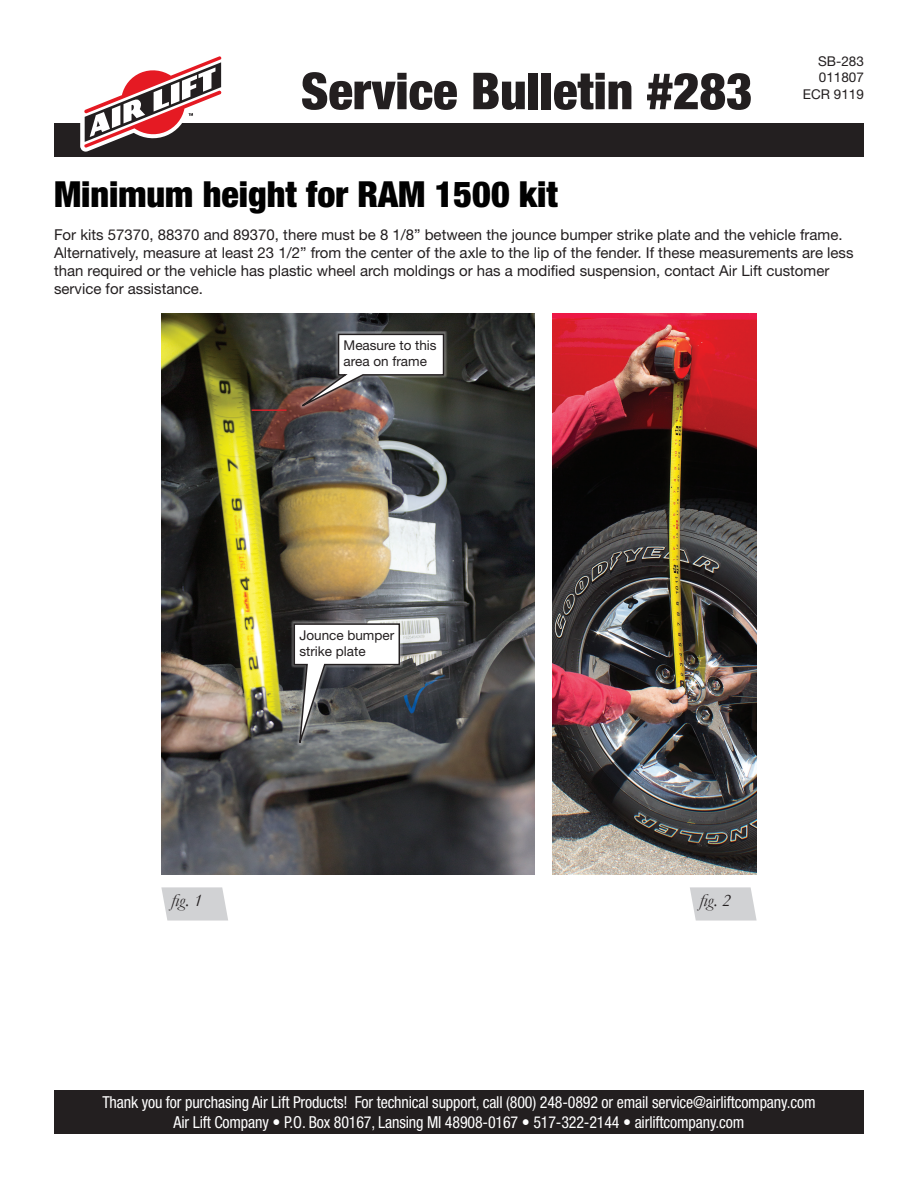
<style>
.page{position:relative;width:918px;height:1188px;background:#fff}
.page>*{position:absolute;margin:0;border:0;box-sizing:border-box;transform-origin:0 0}
.t1{font:900 condensed 51px "Helvetica Neue";color:#231f20}
.t2{font:900 condensed 36px "Helvetica Neue";color:#010101}
.t3{font:italic 18px "Garamond";color:#231f20}
.t4{font:condensed 16.5px/19.8px "Helvetica Neue";letter-spacing:-.01em;color:#fff;text-align:center}
.t5{font:15px/18px "Helvetica Neue";color:#231f20}
.t6{font:13.5px/16.5px "Helvetica Neue";color:#231f20}
</style>
<div class="page">
<div style="left:54px;top:123px;width:810px;height:34px;background:#231f20"></div>
<div style="left:54px;top:1090px;width:810px;height:44px;background:#231f20"></div>
<svg style="left:80px;top:56px;width:142px;height:96px"></svg>
<img style="left:161px;top:313px;width:374px;height:562px">
<hr style="left:252px;top:409px;width:35px;height:2px;background:#d1232a">
<div style="left:291px;top:621px;width:112px;height:125px;background:#fff;opacity:.75"></div>
<svg style="left:293px;top:623px;width:108px;height:133px"></svg>
<div style="left:299px;top:331px;width:148px;height:78px;background:#fff;opacity:.75"></div>
<svg style="left:286px;top:333px;width:159px;height:83px"></svg>
<img style="left:552px;top:313px;width:205px;height:562px">
<svg style="left:161px;top:887px;width:67px;height:34px;background:#d6d7d8"></svg>
<svg style="left:690px;top:887px;width:67px;height:34px;background:#d6d7d8"></svg>
<h1 class="t1" style="left:301px;top:60px;width:453px">Service Bulletin #283</h1>
<h2 class="t2" style="left:54px;top:172px;width:505px">Minimum height for RAM 1500 kit</h2>
<p class="t6" style="left:818px;top:52px;width:47px">SB-283<br>011807</p>
<p class="t6" style="left:803px;top:85px;width:63px">ECR 9119</p>
<p class="t5" style="left:54px;top:225px;width:801px">For kits 57370, 88370 and 89370, there must be 8 1/8” between the jounce bumper strike plate and the vehicle frame.<br>Alternatively, measure at least 23 1/2” from the center of the axle to the lip of the fender. If these measurements are less than required or the vehicle has plastic wheel arch moldings or has a modified suspension, contact Air Lift customer service for assistance.</p>
<p class="t6" style="left:344px;top:337px;width:95px">Measure to this area on frame</p>
<p class="t6" style="left:299px;top:626px;width:96px">Jounce bumper strike plate</p>
<p class="t3" style="left:171px;top:888px;width:33px">fig. 1</p>
<p class="t3" style="left:700px;top:888px;width:33px">fig. 2</p>
<p class="t4" style="left:102px;top:1092px;width:715px">Thank you for purchasing Air Lift Products! For technical support, call (800) 248-0892 or email service@airliftcompany.com<br>Air Lift Company • P.O. Box 80167, Lansing MI 48908-0167 • 517-322-2144 • airliftcompany.com</p>
</div>
